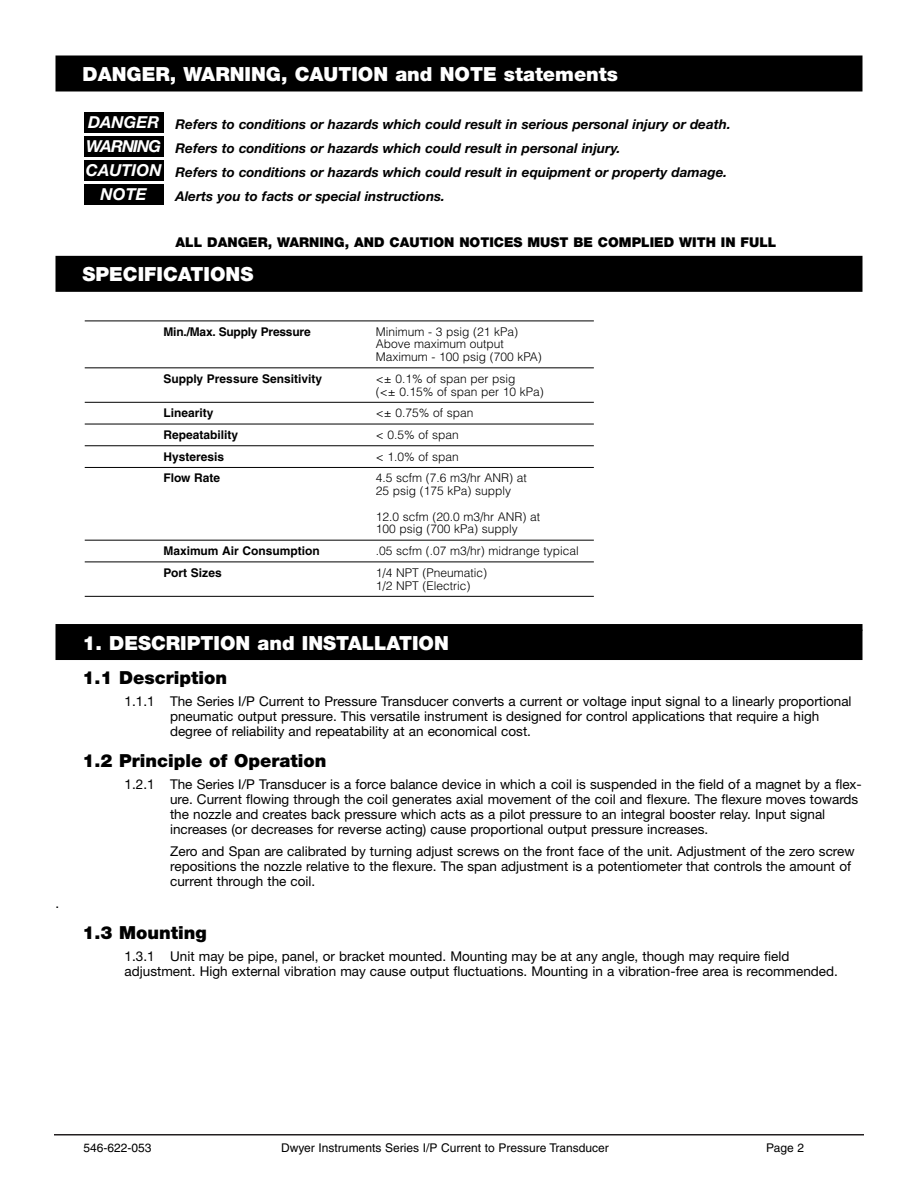
<style>
.page{position:relative;width:918px;height:1188px;background:#fff}
.page>*{position:absolute;margin:0;border:0;box-sizing:border-box;transform-origin:0 0}
.t1{font:900 19.5px "Helvetica Neue";color:#fff}
.t2{font:900 18px "Helvetica Neue";color:#000}
.t3{font:italic 700 16.5px "Helvetica Neue";color:#fff}
.t4{font:italic 700 16.5px "Helvetica Neue";letter-spacing:-.055em;color:#fff}
.t5{font:13.5px/15px "Helvetica Neue";color:#000}
.t6{font:italic 700 13.5px/24px "Helvetica Neue";color:#000}
.t7{font:900 13.5px "Helvetica Neue";color:#000}
.t8{font:300 12px/12.8px "Helvetica";color:#000}
.t9{font:700 12px "Helvetica";color:#000}
.t10{font:12px "Helvetica";color:#000}
</style>
<div class="page">
<hr style="left:54px;top:1134px;width:810px;height:2px;background:#231f20">
<div style="left:56px;top:56px;width:806px;height:36px;background:#000"></div>
<div style="left:56px;top:256px;width:806px;height:36px;background:#000"></div>
<hr style="left:85px;top:321px;width:509px;height:1px;background:#000">
<hr style="left:85px;top:367px;width:509px;height:1px;background:#000">
<hr style="left:85px;top:402px;width:509px;height:1px;background:#000">
<hr style="left:85px;top:424px;width:509px;height:1px;background:#000">
<hr style="left:85px;top:445px;width:509px;height:1px;background:#000">
<hr style="left:85px;top:467px;width:509px;height:1px;background:#000">
<hr style="left:85px;top:540px;width:509px;height:1px;background:#000">
<hr style="left:85px;top:562px;width:509px;height:1px;background:#000">
<hr style="left:85px;top:596px;width:509px;height:1px;background:#000">
<div style="left:56px;top:624px;width:806px;height:36px;background:#000"></div>
<div style="left:84px;top:185px;width:79px;height:20px;background:#000"></div>
<div style="left:84px;top:161px;width:79px;height:20px;background:#000"></div>
<div style="left:84px;top:137px;width:79px;height:20px;background:#000"></div>
<div style="left:84px;top:113px;width:79px;height:20px;background:#000"></div>
<p class="t5" style="left:56px;top:897px;width:5px">.</p>
<h1 class="t1" style="left:82px;top:67px;width:537px">DANGER, WARNING, CAUTION and NOTE statements</h1>
<p class="t6" style="left:176px;top:113px;width:557px">Refers to conditions or hazards which could result in serious personal injury or death.<br>Refers to conditions or hazards which could result in personal injury.<br>Refers to conditions or hazards which could result in equipment or property damage.<br>Alerts you to facts or special instructions.</p>
<p class="t7" style="left:176px;top:237px;width:602px">ALL DANGER, WARNING, AND CAUTION NOTICES MUST BE COMPLIED WITH IN FULL</p>
<h1 class="t1" style="left:82px;top:267px;width:172px">SPECIFICATIONS</h1>
<p class="t3" style="left:88px;top:116px;width:73px">DANGER</p>
<p class="t4" style="left:86px;top:140px;width:76px">WARNING</p>
<p class="t3" style="left:86px;top:164px;width:77px">CAUTION</p>
<p class="t3" style="left:101px;top:188px;width:48px">NOTE</p>
<p class="t9" style="left:164px;top:327px;width:149px">Min./Max. Supply Pressure</p>
<p class="t8" style="left:376px;top:326px;width:168px">Minimum - 3 psig (21 kPa)<br>Above maximum output<br>Maximum - 100 psig (700 kPA)</p>
<p class="t9" style="left:164px;top:374px;width:160px">Supply Pressure Sensitivity</p>
<p class="t8" style="left:376px;top:373px;width:169px">&lt;± 0.1% of span per psig<br>(&lt;± 0.15% of span per 10 kPa)</p>
<p class="t9" style="left:164px;top:409px;width:51px">Linearity</p>
<p class="t8" style="left:376px;top:408px;width:99px">&lt;± 0.75% of span</p>
<p class="t9" style="left:164px;top:430px;width:76px">Repeatability</p>
<p class="t8" style="left:376px;top:429px;width:84px">&lt; 0.5% of span</p>
<p class="t9" style="left:164px;top:452px;width:62px">Hysteresis</p>
<p class="t8" style="left:376px;top:451px;width:84px">&lt; 1.0% of span</p>
<p class="t9" style="left:164px;top:474px;width:58px">Flow Rate</p>
<p class="t8" style="left:376px;top:473px;width:153px">4.5 scfm (7.6 m3/hr ANR) at<br>25 psig (175 kPa) supply</p>
<p class="t8" style="left:376px;top:511px;width:166px">12.0 scfm (20.0 m3/hr ANR) at<br>100 psig (700 kPa) supply</p>
<p class="t9" style="left:164px;top:546px;width:158px">Maximum Air Consumption</p>
<p class="t8" style="left:376px;top:546px;width:205px">.05 scfm (.07 m3/hr) midrange typical</p>
<p class="t9" style="left:164px;top:568px;width:60px">Port Sizes</p>
<p class="t8" style="left:376px;top:567px;width:113px">1/4 NPT (Pneumatic)<br>1/2 NPT (Electric)</p>
<h1 class="t1" style="left:82px;top:636px;width:368px">1. DESCRIPTION and INSTALLATION</h1>
<h2 class="t2" style="left:82px;top:671px;width:146px">1.1 Description</h2>
<p class="t5" style="left:170px;top:695px;width:683px;text-indent:-45px">1.1.1 The Series I/P Current to Pressure Transducer converts a current or voltage input signal to a linearly proportional pneumatic output pressure. This versatile instrument is designed for control applications that require a high degree of reliability and repeatability at an economical cost.</p>
<h2 class="t2" style="left:82px;top:754px;width:245px">1.2 Principle of Operation</h2>
<p class="t5" style="left:170px;top:778px;width:693px;text-indent:-45px">1.2.1 The Series I/P Transducer is a force balance device in which a coil is suspended in the field of a magnet by a flex&shy;ure. Current flowing through the coil generates axial movement of the coil and flexure. The flexure moves towards the nozzle and creates back pressure which acts as a pilot pressure to an integral booster relay. Input signal increases (or decreases for reverse acting) cause proportional output pressure increases.</p>
<p class="t5" style="left:170px;top:845px;width:686px">Zero and Span are calibrated by turning adjust screws on the front face of the unit. Adjustment of the zero screw repositions the nozzle relative to the flexure. The span adjustment is a potentiometer that controls the amount of current through the coil.</p>
<h2 class="t2" style="left:82px;top:926px;width:126px">1.3 Mounting</h2>
<p class="t5" style="left:125px;top:950px;width:715px">1.3.1 Unit may be pipe, panel, or bracket mounted. Mounting may be at any angle, though may require field adjustment. High external vibration may cause output fluctuations. Mounting in a vibration-free area is recommended.</p>
<p class="t10" style="left:83px;top:1144px;width:70px">546-622-053</p>
<p class="t10" style="left:281px;top:1144px;width:329px">Dwyer Instruments Series I/P Current to Pressure Transducer</p>
<p class="t10" style="left:766px;top:1144px;width:39px">Page 2</p>
</div>
